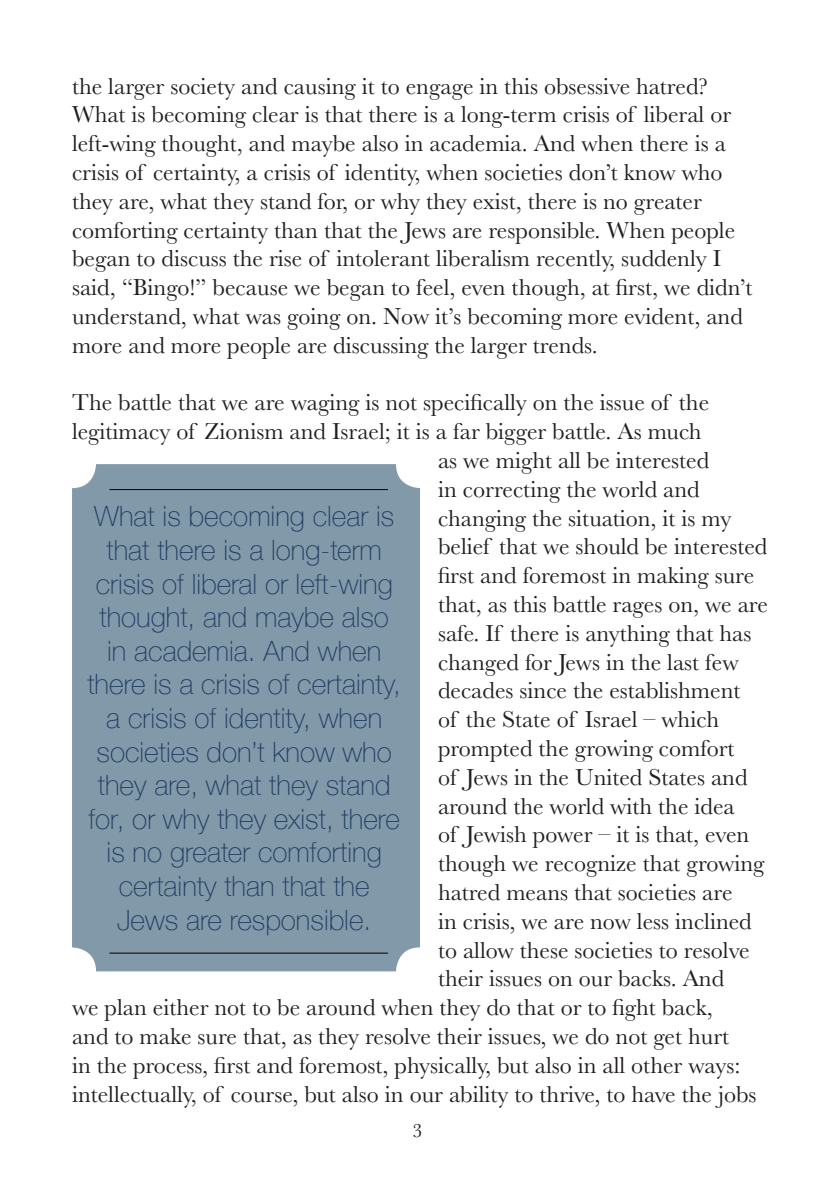
<style>
.page{position:relative;width:840px;height:1191px;background:#fff}
.page>*{position:absolute;margin:0;border:0;box-sizing:border-box;transform-origin:0 0}
.t1{font:100 28px/33.6px "Helvetica Neue";color:#213d62;text-align:center}
.t2{font:24px/28.8px "Baskerville";color:#231f20}
.t3{font:20px "Baskerville";color:#231f20}
</style>
<div class="page">
<div style="left:72px;top:464px;width:348px;height:507px;background:#8299a9;border-radius:24px"></div>
<hr style="left:109px;top:489px;width:279px;height:1px;background:#000001">
<hr style="left:109px;top:953px;width:279px;height:1px;background:#000001">
<p class="t2" style="left:72px;top:72px;width:682px">the larger society and causing it to engage in this obsessive hatred?<br>What is becoming clear is that there is a long-term crisis of liberal or left-wing thought, and maybe also in academia. And when there is a crisis of certainty, a crisis of identity, when societies don’t know who they are, what they stand for, or why they exist, there is no greater comforting certainty than that the Jews are responsible. When people began to discuss the rise of intolerant liberalism recently, suddenly I said, “Bingo!” because we began to feel, even though, at first, we didn’t understand, what was going on. Now it’s becoming more evident, and more and more people are discussing the larger trends.</p>
<p class="t2" style="left:72px;top:389px;width:638px">The battle that we are waging is not specifically on the issue of the</p>
<p class="t2" style="left:72px;top:417px;width:631px">legitimacy of Zionism and Israel; it is a far bigger battle. As much</p>
<p class="t2" style="left:438px;top:446px;width:273px">as we might all be interested</p>
<p class="t2" style="left:438px;top:475px;width:263px">in correcting the world and</p>
<p class="t2" style="left:438px;top:504px;width:295px">changing the situation, it is my</p>
<p class="t2" style="left:438px;top:533px;width:331px">belief that we should be interested</p>
<p class="t2" style="left:438px;top:561px;width:318px">first and foremost in making sure</p>
<p class="t2" style="left:438px;top:590px;width:331px">that, as this battle rages on, we are</p>
<p class="t2" style="left:438px;top:619px;width:315px">safe. If there is anything that has</p>
<p class="t2" style="left:438px;top:648px;width:302px">changed for Jews in the last few</p>
<p class="t2" style="left:438px;top:677px;width:304px">decades since the establishment</p>
<p class="t2" style="left:438px;top:705px;width:282px">of the State of Israel – which</p>
<p class="t2" style="left:438px;top:734px;width:298px">prompted the growing comfort</p>
<p class="t2" style="left:438px;top:763px;width:311px">of Jews in the United States and</p>
<p class="t2" style="left:438px;top:792px;width:298px">around the world with the idea</p>
<p class="t2" style="left:438px;top:821px;width:313px">of Jewish power – it is that, even</p>
<p class="t2" style="left:438px;top:849px;width:328px">though we recognize that growing</p>
<p class="t2" style="left:438px;top:878px;width:296px">hatred means that societies are</p>
<p class="t2" style="left:438px;top:907px;width:315px">in crisis, we are now less inclined</p>
<p class="t2" style="left:438px;top:936px;width:313px">to allow these societies to resolve</p>
<p class="t2" style="left:438px;top:965px;width:288px">their issues on our backs. And</p>
<p class="t2" style="left:72px;top:993px;width:642px">we plan either not to be around when they do that or to fight back,</p>
<p class="t2" style="left:72px;top:1022px;width:658px">and to make sure that, as they resolve their issues, we do not get hurt</p>
<p class="t2" style="left:72px;top:1051px;width:670px">in the process, first and foremost, physically, but also in all other ways:</p>
<p class="t2" style="left:72px;top:1080px;width:686px">intellectually, of course, but also in our ability to thrive, to have the jobs</p>
<p class="t3" style="left:412px;top:1118px;width:11px">3</p>
<p class="t1" style="left:87px;top:498px;width:315px">What is becoming clear is that there is a long-term crisis of liberal or left-wing thought, and maybe also in academia. And when there is a crisis of certainty, a crisis of identity, when societies don’t know who they are, what they stand for, or why they exist, there is no greater comforting certainty than that the<br>Jews are responsible.</p>
</div>
